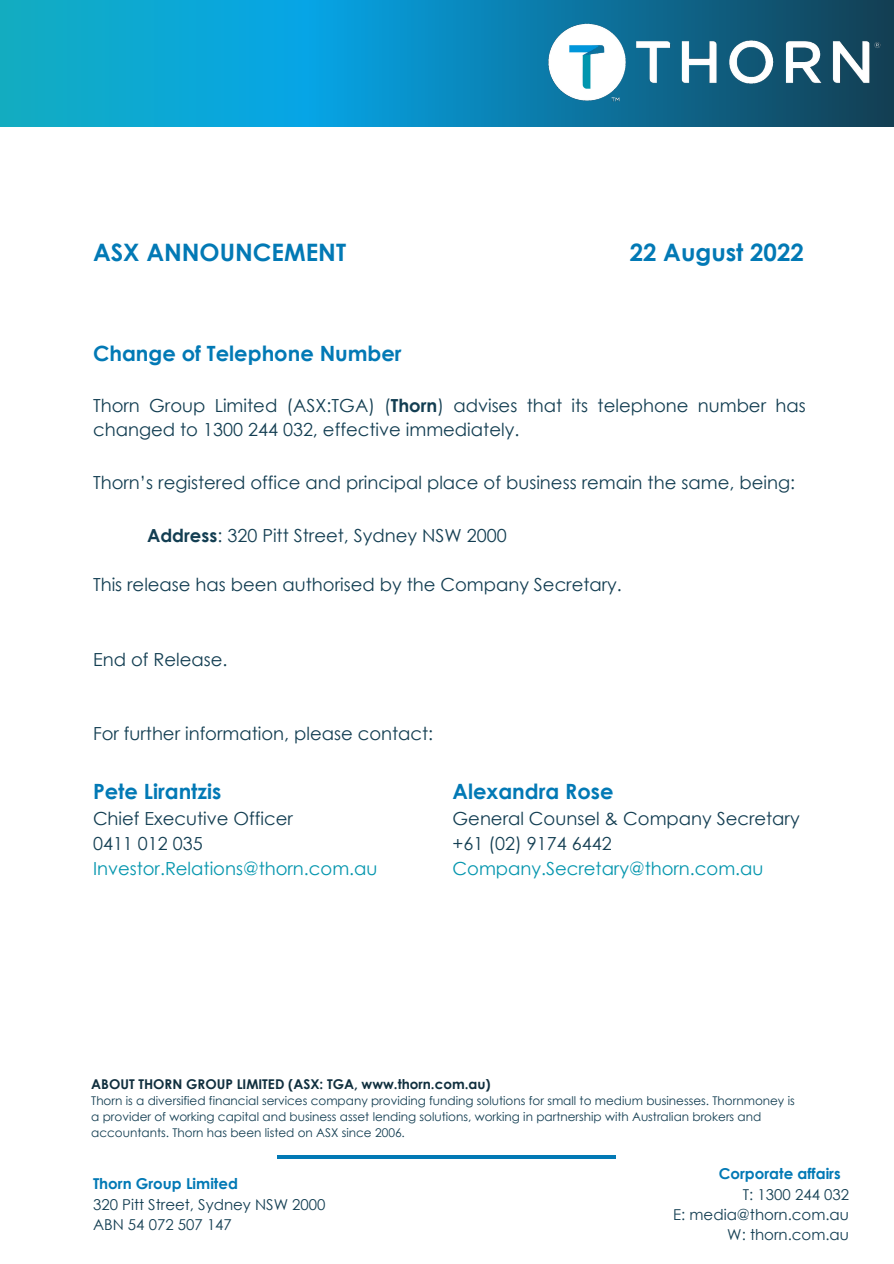
<style>
.page{position:relative;width:894px;height:1264px;background:#fff}
.page>*{position:absolute;margin:0;border:0;box-sizing:border-box;transform-origin:0 0}
.t1{font:700 24px "Century Gothic";color:#0279b5}
.t2{font:700 21px "Century Gothic";color:#0279b5}
.t3{font:18px/24.8px "Century Gothic";color:#133e52}
.t4{font:18px "Century Gothic";color:#0596ae}
.t5{font:15px/20.2px "Century Gothic";color:#133e52}
.t6{font:700 15px "Century Gothic";color:#0279b5}
.t7{font:700 13.5px "Century Gothic";color:#102f3e}
.t8{font:12px/16px "Century Gothic";color:#133e52}
.s1{font-weight:700}
</style>
<div class="page">
<svg style="left:0;top:0;width:893px;height:127px"></svg>
<hr style="left:277px;top:1155px;width:339px;height:3px;background:#0279b5">
<img style="left:539px;top:13px;width:351px;height:100px">
<h1 class="t1" style="left:93px;top:236px;width:254px">ASX ANNOUNCEMENT</h1>
<h1 class="t1" style="left:629px;top:234px;width:176px">22 August 2022</h1>
<p class="t2" style="left:93px;top:337px;width:310px">Change of Telephone Number</p>
<p class="t3" style="left:93px;top:392px;width:714px">Thorn Group Limited (ASX:TGA) (<span class="s1">Thorn</span>) advises that its telephone number has changed to 1300 244 032, effective immediately.</p>
<p class="t3" style="left:93px;top:470px;width:703px">Thorn’s registered office and principal place of business remain the same, being:</p>
<p class="t3" style="left:147px;top:522px;width:361px"><span class="s1">Address</span>: 320 Pitt Street, Sydney NSW 2000</p>
<p class="t3" style="left:93px;top:572px;width:530px">This release has been authorised by the Company Secretary.</p>
<p class="t3" style="left:93px;top:646px;width:136px">End of Release.</p>
<p class="t3" style="left:93px;top:720px;width:341px">For further information, please contact:</p>
<p class="t2" style="left:93px;top:778px;width:130px">Pete Lirantzis</p>
<p class="t3" style="left:93px;top:805px;width:201px">Chief Executive Officer<br>0411 012 035</p>
<p class="t4" style="left:93px;top:856px;width:286px">Investor.Relations@thorn.com.au</p>
<p class="t2" style="left:452px;top:778px;width:162px">Alexandra Rose</p>
<p class="t3" style="left:452px;top:805px;width:348px">General Counsel &amp; Company Secretary +61 (02) 9174 6442</p>
<p class="t4" style="left:452px;top:856px;width:312px">Company.Secretary@thorn.com.au</p>
<p class="t7" style="left:91px;top:1075px;width:401px">ABOUT THORN GROUP LIMITED (ASX: TGA, www.thorn.com.au)</p>
<p class="t8" style="left:91px;top:1091px;width:704px">Thorn is a diversified financial services company providing funding solutions for small to medium businesses. Thornmoney is a provider of working capital and business asset lending solutions, working in partnership with Australian brokers and accountants. Thorn has been listed on ASX since 2006.</p>
<p class="t6" style="left:93px;top:1174px;width:146px">Thorn Group Limited</p>
<p class="t5" style="left:93px;top:1193px;width:234px">320 Pitt Street, Sydney NSW 2000<br>ABN 54 072 507 147</p>
<p class="t6" style="left:718px;top:1164px;width:123px">Corporate affairs</p>
<p class="t5" style="left:673px;top:1183px;width:177px;text-align:right">T: 1300 244 032<br>E: media@thorn.com.au<br>W: thorn.com.au</p>
</div>
